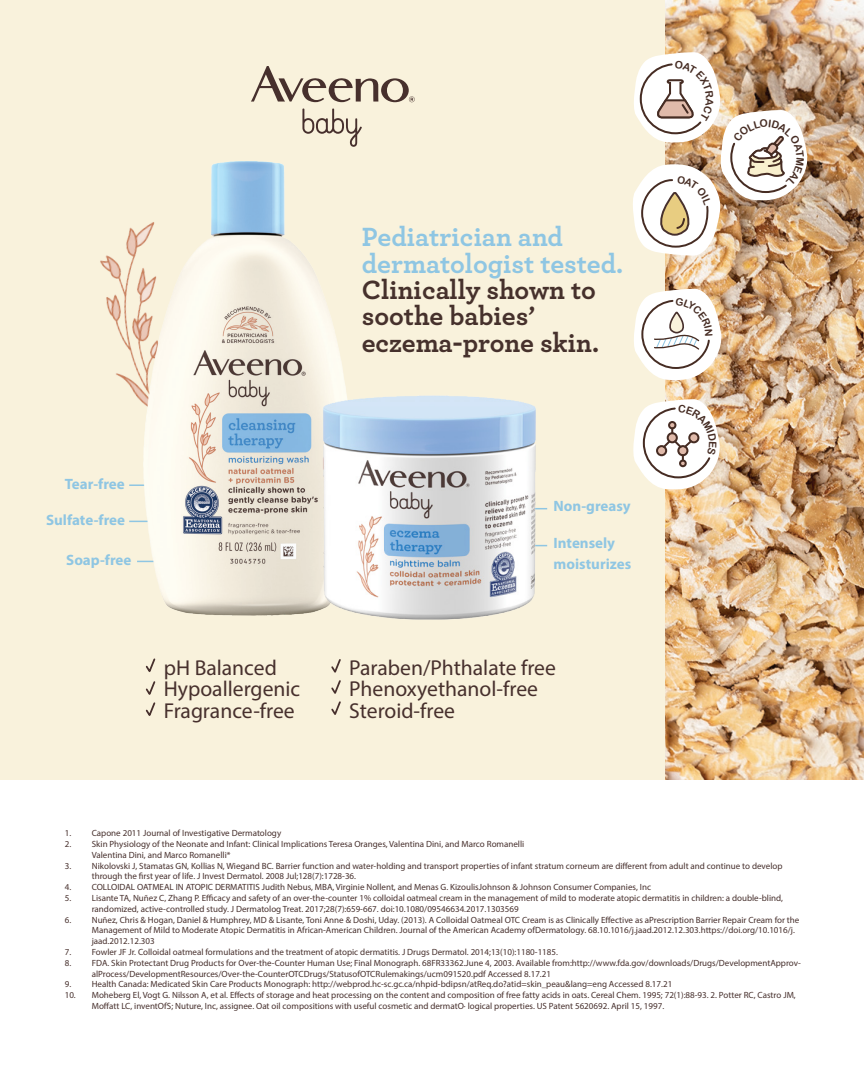
<style>
.page{position:relative;width:864px;height:1080px;background:#fff}
.page>*{position:absolute;margin:0;border:0;box-sizing:border-box;transform-origin:0 0}
.t1{font:700 27.6px/26.2px "Archer";color:#46312c}
.t2{font:21.6px/21.6px "Myriad Pro";color:#47302d}
.t3{font:700 15px "Myriad Pro";color:#8fc6e3}
.t4{font:9px/10.8px "Myriad Pro";color:#47302d}
.s1{color:#8fc6e3}
</style>
<div class="page">
<div style="left:0;top:0;width:665px;height:780px;background:#f9f2dc"></div>
<svg style="left:251px;top:67px;width:163px;height:35px"></svg>
<svg style="left:302px;top:109px;width:60px;height:38px"></svg>
<img style="left:100px;top:227px;width:31px;height:161px">
<img style="left:665px;top:0;width:199px;height:780px">
<svg style="left:145px;top:658px;width:11px;height:58px"></svg>
<svg style="left:331px;top:659px;width:10px;height:56px"></svg>
<img style="left:131px;top:161px;width:214px;height:455px">
<img style="left:303px;top:384px;width:245px;height:236px">
<svg style="left:633px;top:399px;width:89px;height:91px"></svg>
<svg style="left:634px;top:289px;width:90px;height:92px"></svg>
<img style="left:633px;top:52px;width:177px;height:204px">
<p class="t3" style="left:65px;top:474px;width:61px">Tear-free</p>
<p class="t3" style="left:46px;top:510px;width:81px">Sulfate-free</p>
<p class="t3" style="left:66px;top:550px;width:67px">Soap-free</p>
<p class="t2" style="left:164px;top:656px;width:138px">pH Balanced<br>Hypoallergenic</p>
<p class="t2" style="left:164px;top:699px;width:133px">Fragrance-free</p>
<p class="t1" style="left:362px;top:222px;width:263px"><span class="s1">Pediatrician and dermatologist tested.<br></span>Clinically shown to soothe babies’ eczema-prone skin.</p>
<p class="t3" style="left:554px;top:496px;width:79px">Non-greasy</p>
<p class="t3" style="left:554px;top:533px;width:63px">Intensely</p>
<p class="t3" style="left:554px;top:554px;width:79px">moisturizes</p>
<p class="t2" style="left:349px;top:656px;width:208px">Paraben/Phthalate free</p>
<p class="t2" style="left:349px;top:678px;width:190px">Phenoxyethanol-free</p>
<p class="t2" style="left:349px;top:699px;width:107px">Steroid-free</p>
<p class="t4" style="left:65px;top:828px;width:218px">1. Capone 2011 Journal of Investigative Dermatology</p>
<p class="t4" style="left:92px;top:838px;width:434px;text-indent:-27px">2. Skin Physiology of the Neonate and Infant: Clinical Implications Teresa Oranges, Valentina Dini, and Marco Romanelli<br>Valentina Dini, and Marco Romanelli*</p>
<p class="t4" style="left:92px;top:860px;width:692px;text-indent:-27px">3. Nikolovski J, Stamatas GN, Kollias N, Wiegand BC. Barrier function and water-holding and transport properties of infant stratum corneum are different from adult and continue to develop through the first year of life. J Invest Dermatol. 2008 Jul;128(7):1728-36.</p>
<p class="t4" style="left:65px;top:882px;width:588px">4. COLLOIDAL OATMEAL IN ATOPIC DERMATITIS Judith Nebus, MBA, Virginie Nollent, and Menas G. KizoulisJohnson &amp; Johnson Consumer Companies, Inc</p>
<p class="t4" style="left:92px;top:892px;width:693px;text-indent:-27px">5. Lisante TA, Nuñez C, Zhang P. Efficacy and safety of an over-the-counter 1% colloidal oatmeal cream in the management of mild to moderate atopic dermatitis in children: a double-blind, randomized, active-controlled study. J Dermatolog Treat. 2017;28(7):659-667. doi:10.1080/09546634.2017.1303569</p>
<p class="t4" style="left:92px;top:914px;width:709px;text-indent:-27px">6. Nuñez, Chris &amp; Hogan, Daniel &amp; Humphrey, MD &amp; Lisante, Toni Anne &amp; Doshi, Uday. (2013). A Colloidal Oatmeal OTC Cream is as Clinically Effective as aPrescription Barrier Repair Cream for the<br>Management of Mild to Moderate Atopic Dermatitis in African-American Children. Journal of the American Academy ofDermatology. 68.10.1016/j.jaad.2012.12.303.https://doi.org/10.1016/j. jaad.2012.12.303</p>
<p class="t4" style="left:65px;top:946px;width:495px">7. Fowler JF Jr. Colloidal oatmeal formulations and the treatment of atopic dermatitis. J Drugs Dermatol. 2014;13(10):1180-1185.</p>
<p class="t4" style="left:92px;top:957px;width:711px;text-indent:-27px">8. FDA. Skin Protectant Drug Products for Over-the-Counter Human Use; Final Monograph. 68FR33362.June 4, 2003. Available from:http://www.fda.gov/downloads/Drugs/DevelopmentApprov&shy;alProcess/DevelopmentResources/Over-the-CounterOTCDrugs/StatusofOTCRulemakings/ucm091520.pdf Accessed 8.17.21</p>
<p class="t4" style="left:65px;top:979px;width:609px">9. Health Canada: Medicated Skin Care Products Monograph: http://webprod.hc-sc.gc.ca/nhpid-bdipsn/atReq.do?atid=skin_peau&amp;lang=eng Accessed 8.17.21</p>
<p class="t4" style="left:92px;top:990px;width:706px;text-indent:-27px">10. Moheberg El, Vogt G. Nilsson A, et al. Effects of storage and heat processing on the content and composition of free fatty acids in oats. Cereal Chem. 1995; 72(1):88-93. 2. Potter RC, Castro JM,<br>Moffatt LC, inventOfS; Nuture, Inc, assignee. Oat oil compositions with useful cosmetic and dermatO· logical properties. US Patent 5620692. April 15, 1997.</p>
</div>
